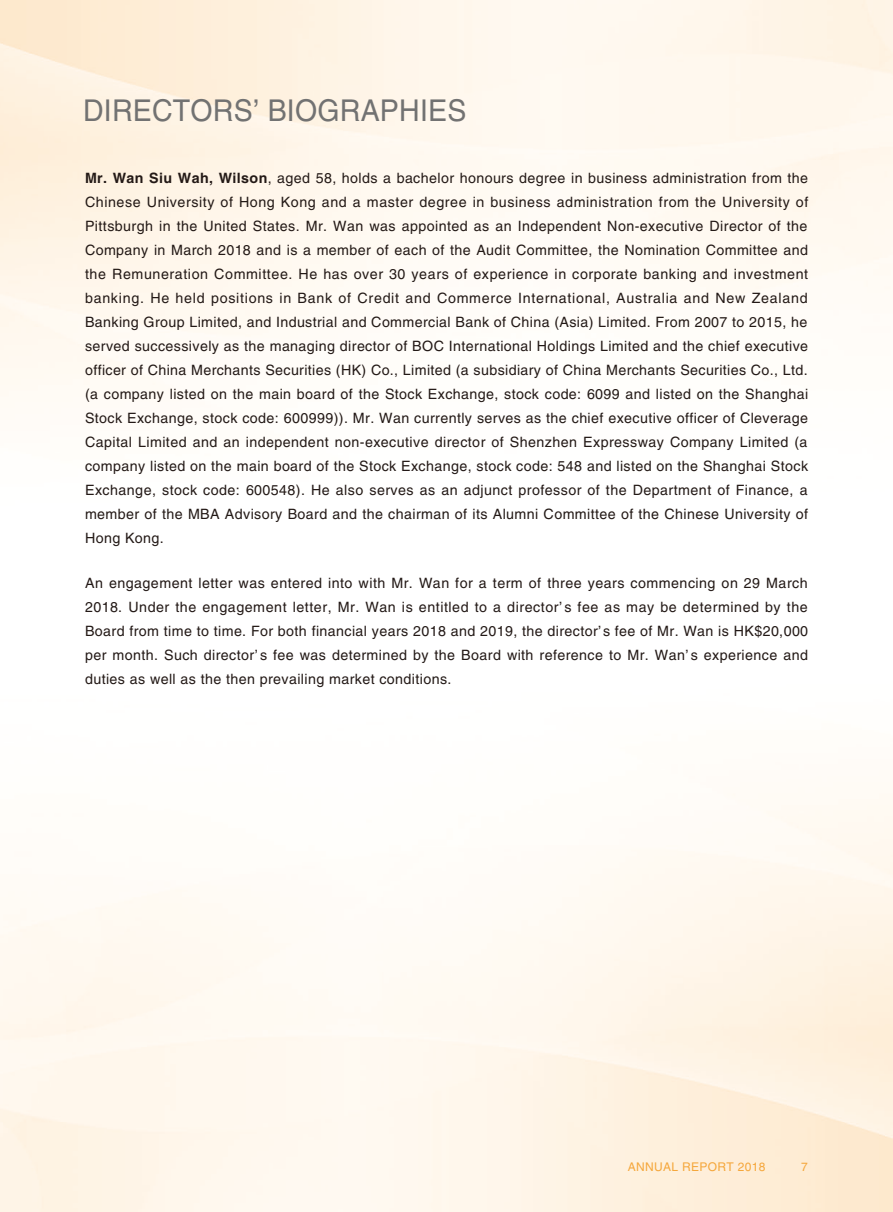
<style>
.page{position:relative;width:893px;height:1212px;background:#fff}
.page>*{position:absolute;margin:0;border:0;box-sizing:border-box;transform-origin:0 0}
.t1{font:30px "Helvetica LT Std";letter-spacing:.01em;color:#727272;scale:.95 1}
._00_Body_text{font:14.25px/24px "Helvetica LT Std";letter-spacing:.03em;color:#231916;text-align:justify}
.t2{font:12px "Helvetica LT Std";letter-spacing:.03em;color:#f5a73c}
.s1{font-weight:700}
</style>
<div class="page">
<h1 class="t1" style="left:83px;top:93px;width:405px">DIRECTORS’ BIOGRAPHIES</h1>
<p class="_00_Body_text" style="left:85px;top:166px;width:725px"><span class="s1">Mr. Wan Siu Wah, Wilson</span>, aged 58, holds a bachelor honours degree in business administration from the Chinese University of Hong Kong and a master degree in business administration from the University of Pittsburgh in the United States. Mr. Wan was appointed as an Independent Non‑executive Director of the Company in March 2018 and is a member of each of the Audit Committee, the Nomination Committee and the Remuneration Committee. He has over 30 years of experience in corporate banking and investment banking. He held positions in Bank of Credit and Commerce International, Australia and New Zealand Banking Group Limited, and Industrial and Commercial Bank of China (Asia) Limited. From 2007 to 2015, he served successively as the managing director of BOC International Holdings Limited and the chief executive officer of China Merchants Securities (HK) Co., Limited (a subsidiary of China Merchants Securities Co., Ltd. (a company listed on the main board of the Stock Exchange, stock code: 6099 and listed on the Shanghai Stock Exchange, stock code: 600999)). Mr. Wan currently serves as the chief executive officer of Cleverage Capital Limited and an independent non‑executive director of Shenzhen Expressway Company Limited (a company listed on the main board of the Stock Exchange, stock code: 548 and listed on the Shanghai Stock Exchange, stock code: 600548). He also serves as an adjunct professor of the Department of Finance, a member of the MBA Advisory Board and the chairman of its Alumni Committee of the Chinese University of Hong Kong.</p>
<p class="_00_Body_text" style="left:85px;top:571px;width:725px">An engagement letter was entered into with Mr. Wan for a term of three years commencing on 29 March 2018. Under the engagement letter, Mr. Wan is entitled to a director’s fee as may be determined by the Board from time to time. For both financial years 2018 and 2019, the director’s fee of Mr. Wan is HK$20,000 per month. Such director’s fee was determined by the Board with reference to Mr. Wan’s experience and duties as well as the then prevailing market conditions.</p>
<p class="t2" style="left:628px;top:1160px;width:139px">ANNUAL REPORT 2018</p>
<p class="t2" style="left:801px;top:1159px;width:8px">7</p>
</div>
